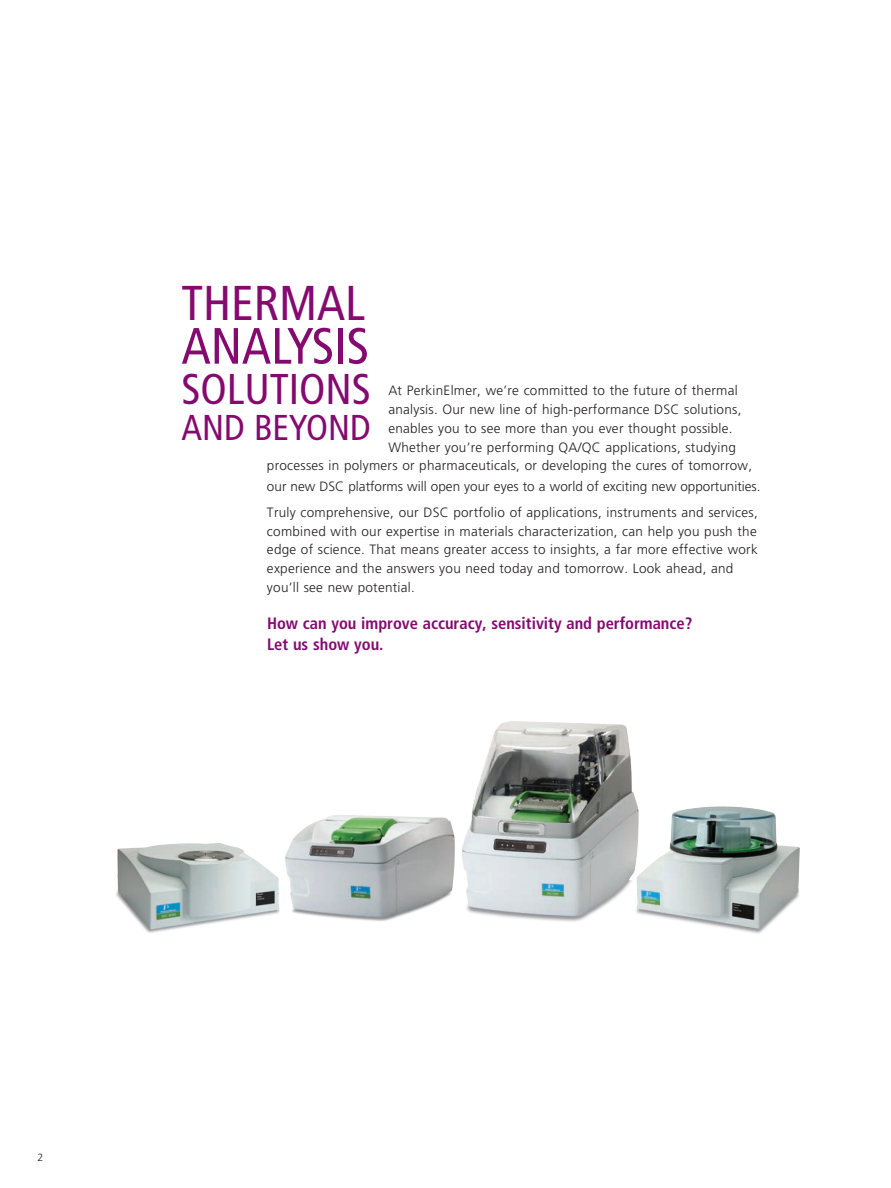
<style>
.page{position:relative;width:891px;height:1188px;background:#fff}
.page>*{position:absolute;margin:0;border:0;box-sizing:border-box;transform-origin:0 0}
.Inside_Page_Headers{font:condensed 51px "Frutiger";color:#850a70}
.Inside_Page_Headers-2{font:condensed 48.9px "Frutiger";color:#850a70}
.Inside_Page_Headers-3{font:condensed 43.05px "Frutiger";color:#850a70}
.Inside_Page_Headers-4{font:condensed 35.85px "Frutiger";color:#850a70}
.Intro_Sub{font:700 condensed 16.5px/21px "Frutiger LT Com";color:#850a70}
.Copy_-_Paragraphs{font:300 13.5px/18.8px "Frutiger";letter-spacing:.02em;color:#231f20}
.Copy_-_Paragraphs-2{font:300 13.5px "Frutiger";color:#231f20}
.t1{font:300 10.5px "Frutiger";color:#231f20}
</style>
<div class="page">
<img style="left:294px;top:815px;width:158px;height:106px">
<img style="left:650px;top:806px;width:150px;height:128px">
<img style="left:452px;top:721px;width:198px;height:201px">
<img style="left:116px;top:838px;width:178px;height:95px">
<p class="Inside_Page_Headers-2" style="left:182px;top:275px;width:185px">THERMAL</p>
<p class="Inside_Page_Headers" style="left:182px;top:316px;width:189px">ANALYSIS</p>
<p class="Inside_Page_Headers-3" style="left:182px;top:364px;width:191px">SOLUTIONS</p>
<p class="Inside_Page_Headers-4" style="left:182px;top:407px;width:191px">AND BEYOND</p>
<p class="Copy_-_Paragraphs" style="left:388px;top:381px;width:351px">At PerkinElmer, we’re committed to the future of thermal</p>
<p class="Copy_-_Paragraphs" style="left:388px;top:400px;width:355px">analysis. Our new line of high-performance DSC solutions,</p>
<p class="Copy_-_Paragraphs" style="left:388px;top:419px;width:346px">enables you to see more than you ever thought possible.</p>
<p class="Copy_-_Paragraphs" style="left:388px;top:438px;width:349px">Whether you’re performing QA/QC applications, studying</p>
<p class="Copy_-_Paragraphs" style="left:267px;top:456px;width:487px">processes in polymers or pharmaceuticals, or developing the cures of tomorrow,</p>
<p class="Copy_-_Paragraphs-2" style="left:267px;top:479px;width:495px">our new DSC platforms will open your eyes to a world of exciting new opportunities.</p>
<p class="Copy_-_Paragraphs" style="left:267px;top:503px;width:492px">Truly comprehensive, our DSC portfolio of applications, instruments and services, combined with our expertise in materials characterization, can help you push the edge of science. That means greater access to insights, a far more effective work experience and the answers you need today and tomorrow. Look ahead, and you’ll see new potential.</p>
<p class="Intro_Sub" style="left:267px;top:613px;width:427px">How can you improve accuracy, sensitivity and performance?<br>Let us show you.</p>
<p class="t1" style="left:38px;top:1151px;width:7px">2</p>
</div>
